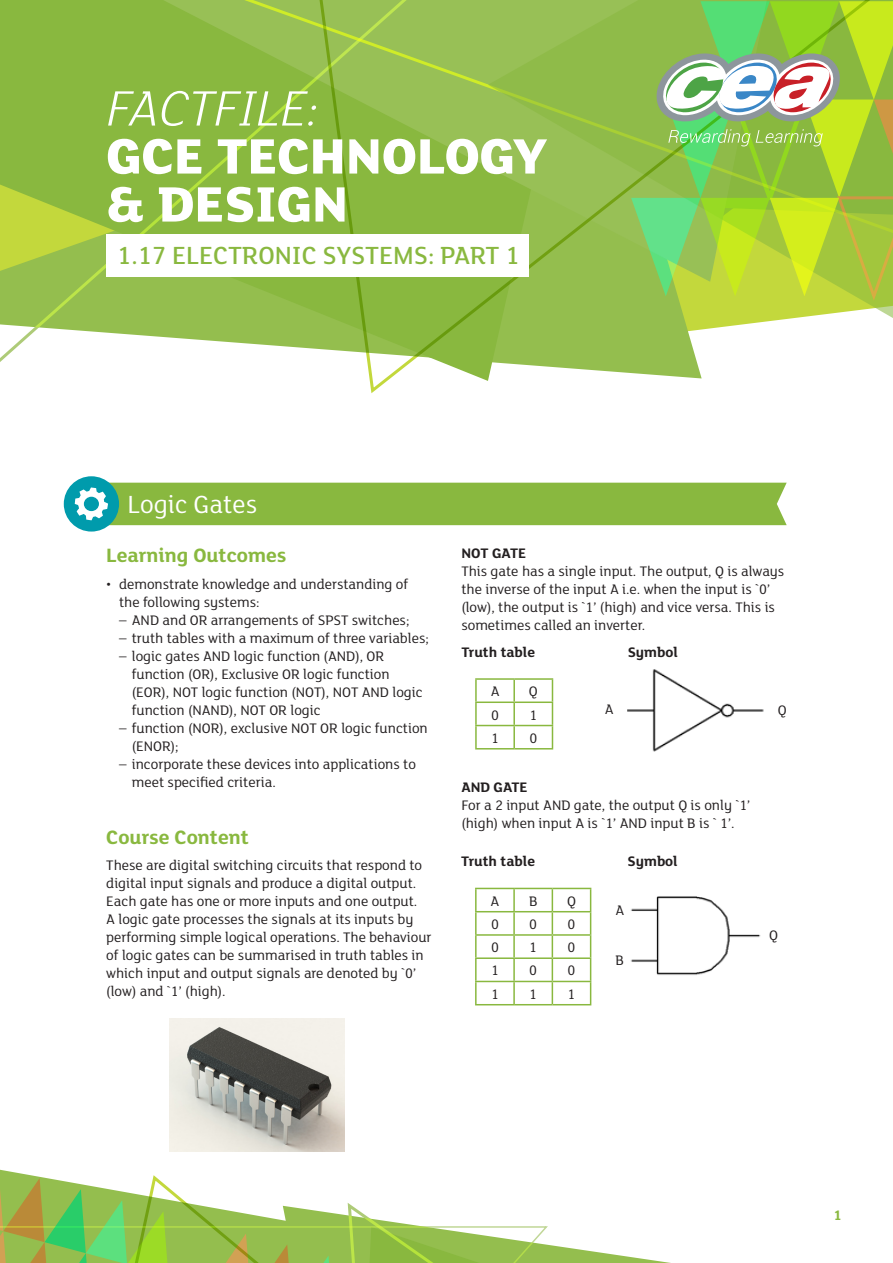
<style>
.page{position:relative;width:893px;height:1263px;background:#fff}
.page>*{position:absolute;margin:0;border:0;box-sizing:border-box;transform-origin:0 0}
.t1{font:800 54px/48px "FS Lola";color:#fff}
.t2{font:italic 300 54px "FS Lola";color:#fff}
.t3{font:500 27px "FS Lola";color:#89b83f}
.t4{font:27px "FS Lola";color:#fff}
.t5{font:700 21px "FS Lola";color:#89b83f}
.Body_Text{font:15px/18px "FS Lola";color:#231f20}
.Body_Text_Bold{font:700 15px "FS Lola";color:#231f20}
.t6{font:700 15px "FS Lola";color:#89b83f}
</style>
<div class="page">
<svg style="left:0;top:1169px;width:671px;height:94px"></svg>
<svg style="left:0;top:0;width:313px;height:362px;background:#98c151"></svg>
<svg style="left:313px;top:0;width:580px;height:393px"></svg>
<div style="left:106px;top:234px;width:422px;height:42px;background:#fff"></div>
<svg style="left:631px;top:1px;width:262px;height:301px;background:#9fcb53"></svg>
<img style="left:169px;top:1018px;width:175px;height:134px">
<img style="left:627px;top:669px;width:137px;height:83px">
<hr style="left:475px;top:678px;width:39px;height:2px;background:#89b83f">
<hr style="left:475px;top:680px;width:2px;height:21px;background:#89b83f">
<hr style="left:514px;top:678px;width:39px;height:2px;background:#89b83f">
<hr style="left:513px;top:680px;width:2px;height:21px;background:#89b83f">
<hr style="left:475px;top:701px;width:39px;height:2px;background:#89b83f">
<hr style="left:475px;top:703px;width:2px;height:22px;background:#89b83f">
<hr style="left:514px;top:701px;width:39px;height:2px;background:#89b83f">
<hr style="left:513px;top:703px;width:2px;height:22px;background:#89b83f">
<hr style="left:475px;top:725px;width:39px;height:1px;background:#89b83f">
<hr style="left:475px;top:726px;width:2px;height:22px;background:#89b83f">
<hr style="left:514px;top:725px;width:39px;height:1px;background:#89b83f">
<hr style="left:513px;top:726px;width:2px;height:22px;background:#89b83f">
<svg style="left:552px;top:680px;width:1px;height:68px"></svg>
<hr style="left:475px;top:748px;width:39px;height:1px;background:#89b83f">
<hr style="left:514px;top:748px;width:39px;height:1px;background:#89b83f">
<hr style="left:475px;top:888px;width:39px;height:1px;background:#89b83f">
<hr style="left:475px;top:889px;width:2px;height:22px;background:#89b83f">
<hr style="left:514px;top:888px;width:38px;height:1px;background:#89b83f">
<hr style="left:513px;top:889px;width:2px;height:22px;background:#89b83f">
<hr style="left:552px;top:888px;width:39px;height:1px;background:#89b83f">
<hr style="left:475px;top:911px;width:39px;height:1px;background:#89b83f">
<hr style="left:475px;top:912px;width:2px;height:22px;background:#89b83f">
<hr style="left:514px;top:911px;width:38px;height:1px;background:#89b83f">
<hr style="left:513px;top:912px;width:2px;height:22px;background:#89b83f">
<hr style="left:552px;top:911px;width:39px;height:1px;background:#89b83f">
<hr style="left:475px;top:934px;width:39px;height:2px;background:#89b83f">
<hr style="left:475px;top:936px;width:2px;height:21px;background:#89b83f">
<hr style="left:514px;top:934px;width:38px;height:2px;background:#89b83f">
<hr style="left:513px;top:936px;width:2px;height:21px;background:#89b83f">
<hr style="left:552px;top:934px;width:39px;height:2px;background:#89b83f">
<hr style="left:475px;top:957px;width:39px;height:2px;background:#89b83f">
<hr style="left:475px;top:959px;width:2px;height:22px;background:#89b83f">
<hr style="left:514px;top:957px;width:38px;height:2px;background:#89b83f">
<hr style="left:513px;top:959px;width:2px;height:22px;background:#89b83f">
<hr style="left:552px;top:957px;width:39px;height:2px;background:#89b83f">
<hr style="left:475px;top:981px;width:39px;height:1px;background:#89b83f">
<hr style="left:475px;top:982px;width:2px;height:22px;background:#89b83f">
<hr style="left:514px;top:981px;width:38px;height:1px;background:#89b83f">
<hr style="left:513px;top:982px;width:2px;height:22px;background:#89b83f">
<hr style="left:552px;top:981px;width:39px;height:1px;background:#89b83f">
<svg style="left:552px;top:889px;width:1px;height:115px"></svg>
<svg style="left:590px;top:889px;width:1px;height:115px"></svg>
<hr style="left:475px;top:1004px;width:39px;height:1px;background:#89b83f">
<hr style="left:514px;top:1004px;width:38px;height:1px;background:#89b83f">
<hr style="left:552px;top:1004px;width:39px;height:1px;background:#89b83f">
<img style="left:630px;top:896px;width:131px;height:79px">
<div style="left:64px;top:476px;width:55px;height:55px;background:#009bac;border-radius:50%"></div>
<div style="left:75px;top:483px;width:712px;height:42px;background:#89b83f"></div>
<h1 class="t2" style="left:106px;top:73px;width:214px">FACTFILE:</h1>
<h1 class="t1" style="left:106px;top:129px;width:443px">GCE TECHNOLOGY &amp; DESIGN</h1>
<h2 class="t3" style="left:117px;top:238px;width:404px">1.17 ELECTRONIC SYSTEMS: PART 1</h2>
<h1 class="t4" style="left:128px;top:486px;width:131px">Logic Gates</h1>
<h2 class="t5" style="left:106px;top:541px;width:182px">Learning Outcomes</h2>
<p class="Body_Text" style="left:119px;top:574px;width:291px;text-indent:-13px">• demonstrate knowledge and understanding of the following systems:</p>
<p class="Body_Text" style="left:119px;top:610px;width:292px">– AND and OR arrangements of SPST switches;</p>
<p class="Body_Text" style="left:119px;top:628px;width:311px">– truth tables with a maximum of three variables;</p>
<p class="Body_Text" style="left:132px;top:646px;width:292px;text-indent:-13px">– logic gates AND logic function (AND), OR function (OR), Exclusive OR logic function (EOR), NOT logic function (NOT), NOT AND logic function (NAND), NOT OR logic</p>
<p class="Body_Text" style="left:132px;top:718px;width:297px;text-indent:-13px">– function (NOR), exclusive NOT OR logic function (ENOR);</p>
<p class="Body_Text" style="left:132px;top:754px;width:286px;text-indent:-13px">– incorporate these devices into applications to meet specified criteria.</p>
<h2 class="t5" style="left:106px;top:822px;width:144px">Course Content</h2>
<p class="Body_Text" style="left:106px;top:856px;width:327px">These are digital switching circuits that respond to digital input signals and produce a digital output.<br>Each gate has one or more inputs and one output.<br>A logic gate processes the signals at its inputs by performing simple logical operations. The behaviour of logic gates can be summarised in truth tables in which input and output signals are denoted by `0’ (low) and `1’ (high).</p>
<p class="Body_Text_Bold" style="left:461px;top:542px;width:66px">NOT GATE</p>
<p class="Body_Text" style="left:461px;top:561px;width:324px">This gate has a single input. The output, Q is always the inverse of the input A i.e. when the input is `0’ (low), the output is `1’ (high) and vice versa. This is sometimes called an inverter.</p>
<p class="Body_Text_Bold" style="left:461px;top:641px;width:75px">Truth table</p>
<p class="Body_Text_Bold" style="left:628px;top:641px;width:52px">Symbol</p>
<p class="Body_Text" style="left:491px;top:682px;width:10px">A</p>
<p class="Body_Text" style="left:529px;top:682px;width:10px">Q</p>
<p class="Body_Text" style="left:491px;top:705px;width:9px">0</p>
<p class="Body_Text" style="left:529px;top:705px;width:9px">1</p>
<p class="Body_Text" style="left:491px;top:728px;width:9px">1</p>
<p class="Body_Text" style="left:529px;top:728px;width:9px">0</p>
<p class="Body_Text" style="left:605px;top:699px;width:10px">A</p>
<p class="Body_Text" style="left:778px;top:700px;width:10px">Q</p>
<p class="Body_Text_Bold" style="left:461px;top:776px;width:68px">AND GATE</p>
<p class="Body_Text" style="left:461px;top:795px;width:290px">For a 2 input AND gate, the output Q is only `1’ (high) when input A is `1’ AND input B is ` 1’.</p>
<p class="Body_Text_Bold" style="left:461px;top:851px;width:75px">Truth table</p>
<p class="Body_Text_Bold" style="left:628px;top:851px;width:52px">Symbol</p>
<p class="Body_Text" style="left:491px;top:891px;width:10px">A</p>
<p class="Body_Text" style="left:529px;top:891px;width:10px">B</p>
<p class="Body_Text" style="left:567px;top:891px;width:10px">Q</p>
<p class="Body_Text" style="left:491px;top:914px;width:9px">0</p>
<p class="Body_Text" style="left:529px;top:914px;width:9px">0</p>
<p class="Body_Text" style="left:568px;top:914px;width:9px">0</p>
<p class="Body_Text" style="left:491px;top:938px;width:9px">0</p>
<p class="Body_Text" style="left:529px;top:938px;width:9px">1</p>
<p class="Body_Text" style="left:568px;top:938px;width:9px">0</p>
<p class="Body_Text" style="left:491px;top:961px;width:9px">1</p>
<p class="Body_Text" style="left:529px;top:961px;width:9px">0</p>
<p class="Body_Text" style="left:568px;top:961px;width:9px">0</p>
<p class="Body_Text" style="left:491px;top:984px;width:9px">1</p>
<p class="Body_Text" style="left:529px;top:984px;width:9px">1</p>
<p class="Body_Text" style="left:568px;top:984px;width:9px">1</p>
<p class="Body_Text" style="left:615px;top:900px;width:10px">A</p>
<p class="Body_Text" style="left:615px;top:950px;width:10px">B</p>
<p class="Body_Text" style="left:769px;top:926px;width:10px">Q</p>
<p class="t6" style="left:834px;top:1205px;width:10px">1</p>
</div>
